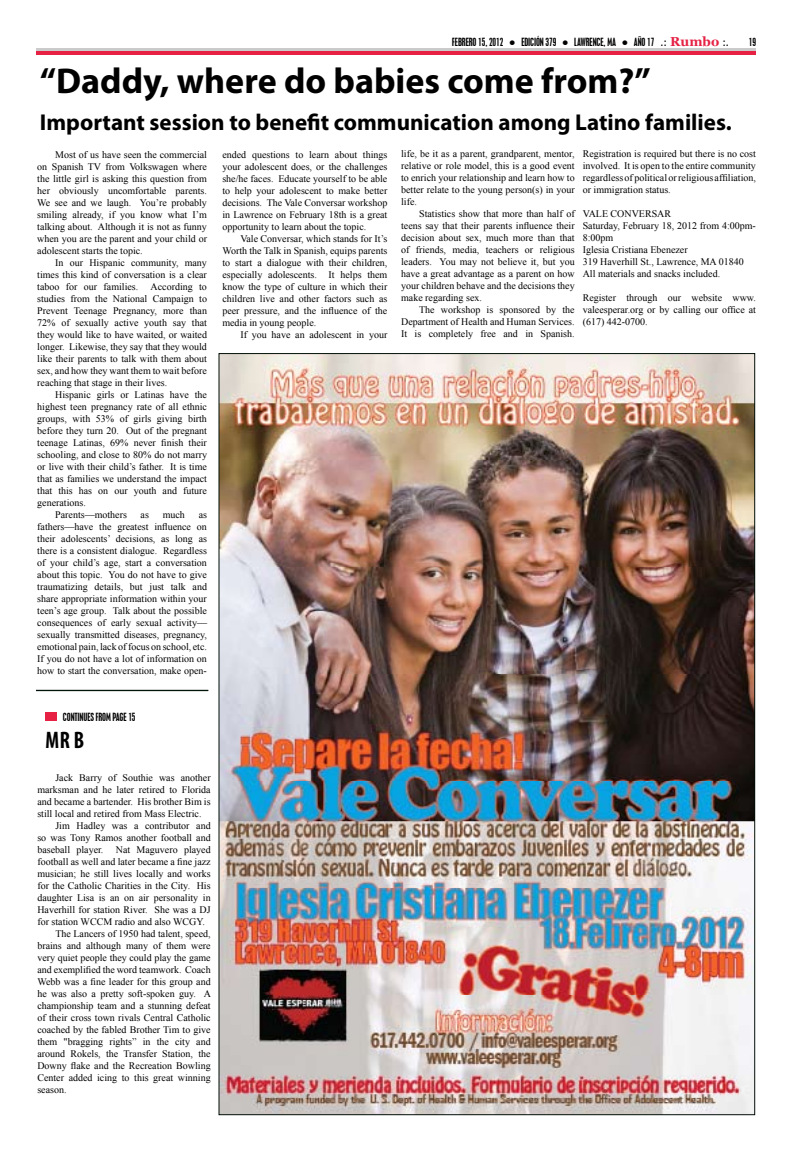
<style>
.page{position:relative;width:792px;height:1152px;background:#fff}
.page>*{position:absolute;margin:0;border:0;box-sizing:border-box;transform-origin:0 0}
.t1{font:700 36px "Myriad Pro";color:#000}
.t2{font:700 condensed 24px "Myriad Pro";color:#000;scale:.9 1}
.t3{font:700 23px "Myriad Pro";color:#000}
.t4{font:10px/12px "Times New Roman";color:#000;text-align:justify}
.t5{font:condensed 10px "Placard";color:#000}
.s1{font-family:"Tahoma";font-weight:700;font-stretch:normal}
.s2{font-family:"Tahoma";font-stretch:normal}
.s3{font-family:"Georgia";font-weight:700;font-stretch:normal;font-size:13px;color:#e62144}
</style>
<div class="page">
<div style="left:36px;top:50px;width:720px;height:5px;background:#e62144"></div>
<hr style="left:36px;top:48px;width:720px;height:2px;background:#cbcbcb">
<div style="left:45px;top:712px;width:12px;height:9px;background:#e62144"></div>
<img style="left:220px;top:355px;width:533px;height:758px">
<hr style="left:36px;top:690px;width:172px;height:1px;background:#000f06">
<p class="t5" style="left:452px;top:36px;width:278px">FEBRERO 15, 2012 <span class="s1">•</span> EDICIÓN 379 <span class="s1">•</span> LAWRENCE, MA <span class="s1">•</span> AÑO 17 <span class="s2">.:</span> <span class="s3">Rumbo</span> <span class="s2">:.</span></p>
<p class="t5" style="left:749px;top:36px;width:9px">19</p>
<h1 class="t1" style="left:40px;top:57px;width:613px">“Daddy, where do babies come from?”</h1>
<h3 class="t3" style="left:40px;top:107px;width:693px">Important session to benefit communication among Latino families.</h3>
<p class="t4" style="left:37px;top:148px;width:171px;text-indent:18px">Most of us have seen the commercial on Spanish TV from Volkswagen where the little girl is asking this question from her obviously uncomfortable parents.<br>We see and we laugh. You’re probably smiling already, if you know what I’m talking about. Although it is not as funny when you are the parent and your child or adolescent starts the topic.</p>
<p class="t4" style="left:37px;top:256px;width:171px;text-indent:18px">In our Hispanic community, many times this kind of conversation is a clear taboo for our families. According to studies from the National Campaign to Prevent Teenage Pregnancy, more than 72% of sexually active youth say that they would like to have waited, or waited longer. Likewise, they say that they would like their parents to talk with them about sex, and how they want them to wait before reaching that stage in their lives.</p>
<p class="t4" style="left:55px;top:388px;width:153px">Hispanic girls or Latinas have the</p>
<p class="t4" style="left:37px;top:400px;width:171px">highest teen pregnancy rate of all ethnic</p>
<p class="t4" style="left:37px;top:412px;width:171px">groups, with 53% of girls giving birth</p>
<p class="t4" style="left:37px;top:424px;width:171px">before they turn 20. Out of the pregnant</p>
<p class="t4" style="left:37px;top:436px;width:171px">teenage Latinas, 69% never finish their</p>
<p class="t4" style="left:37px;top:448px;width:171px">schooling, and close to 80% do not marry</p>
<p class="t4" style="left:37px;top:460px;width:171px">or live with their child’s father. It is time</p>
<p class="t4" style="left:37px;top:472px;width:171px">that as families we understand the impact</p>
<p class="t4" style="left:37px;top:484px;width:171px">that this has on our youth and future</p>
<p class="t4" style="left:37px;top:496px;width:50px">generations.</p>
<p class="t4" style="left:55px;top:508px;width:73px">Parents—mothers</p>
<p class="t4" style="left:141px;top:508px;width:10px">as</p>
<p class="t4" style="left:163px;top:508px;width:24px">much</p>
<p class="t4" style="left:37px;top:508px;width:171px;text-indent:161px">as fathers—have the greatest influence on their adolescents’ decisions, as long as there is a consistent dialogue. Regardless of your child’s age, start a conversation about this topic. You do not have to give traumatizing details, but just talk and share appropriate information within your teen’s age group. Talk about the possible consequences of early sexual activity— sexually transmitted diseases, pregnancy, emotional pain, lack of focus on school, etc.<br>If you do not have a lot of information on how to start the conversation, make open-</p>
<p class="t4" style="left:222px;top:148px;width:167px">ended questions to learn about things your adolescent does, or the challenges she/he faces. Educate yourself to be able to help your adolescent to make better decisions. The Vale Conversar workshop in Lawrence on February 18th is a great opportunity to learn about the topic.</p>
<p class="t4" style="left:222px;top:232px;width:167px;text-indent:18px">Vale Conversar, which stands for It’s Worth the Talk in Spanish, equips parents to start a dialogue with their children, especially adolescents. It helps them know the type of culture in which their children live and other factors such as peer pressure, and the influence of the media in young people.</p>
<p class="t4" style="left:240px;top:328px;width:148px">If you have an adolescent in your</p>
<p class="t4" style="left:583px;top:147px;width:175px">Registration is required but there is no cost involved. It is open to the entire community regardless of political or religious affiliation, or immigration status.</p>
<p class="t4" style="left:583px;top:207px;width:175px;text-align:left">VALE CONVERSAR<br>Saturday, February 18, 2012 from 4:00pm-<br>8:00pm<br>Iglesia Cristiana Ebenezer<br>319 Haverhill St., Lawrence, MA 01840<br>All materials and snacks included.</p>
<p class="t4" style="left:583px;top:291px;width:175px">Register through our website www. valeesperar.org or by calling our office at (617) 442-0700.</p>
<p class="t4" style="left:401px;top:148px;width:175px">life, be it as a parent, grandparent, mentor, relative or role model, this is a good event to enrich your relationship and learn how to better relate to the young person(s) in your life.</p>
<p class="t4" style="left:401px;top:208px;width:175px;text-indent:18px">Statistics show that more than half of teens say that their parents influence their decision about sex, much more than that of friends, media, teachers or religious leaders. You may not believe it, but you have a great advantage as a parent on how your children behave and the decisions they make regarding sex.</p>
<p class="t4" style="left:401px;top:304px;width:175px;text-indent:18px">The workshop is sponsored by the Department of Health and Human Services.<br>It is completely free and in Spanish.</p>
<p class="t5" style="left:63px;top:711px;width:74px">CONTINUES FROM PAGE 15</p>
<h2 class="t2" style="left:46px;top:725px;width:42px">mr b</h2>
<p class="t4" style="left:55px;top:771px;width:157px">Jack Barry of Southie was another</p>
<p class="t4" style="left:37px;top:783px;width:175px">marksman and he later retired to Florida</p>
<p class="t4" style="left:37px;top:795px;width:175px">and became a bartender. His brother Bim is</p>
<p class="t4" style="left:37px;top:807px;width:166px">still local and retired from Mass Electric.</p>
<p class="t4" style="left:55px;top:819px;width:157px">Jim Hadley was a contributor and</p>
<p class="t4" style="left:37px;top:831px;width:175px">so was Tony Ramos another football and</p>
<p class="t4" style="left:37px;top:843px;width:67px">baseball player.</p>
<p class="t4" style="left:116px;top:843px;width:96px">Nat Maguvero played</p>
<p class="t4" style="left:37px;top:855px;width:175px">football as well and later became a fine jazz</p>
<p class="t4" style="left:37px;top:867px;width:175px">musician; he still lives locally and works</p>
<p class="t4" style="left:37px;top:879px;width:175px">for the Catholic Charities in the City. His</p>
<p class="t4" style="left:37px;top:891px;width:175px">daughter Lisa is an on air personality in</p>
<p class="t4" style="left:37px;top:903px;width:175px">Haverhill for station River. She was a DJ</p>
<p class="t4" style="left:37px;top:915px;width:169px">for station WCCM radio and also WCGY.</p>
<p class="t4" style="left:55px;top:927px;width:157px">The Lancers of 1950 had talent, speed,</p>
<p class="t4" style="left:37px;top:939px;width:175px">brains and although many of them were</p>
<p class="t4" style="left:37px;top:951px;width:175px">very quiet people they could play the game</p>
<p class="t4" style="left:37px;top:963px;width:175px">and exemplified the word teamwork. Coach</p>
<p class="t4" style="left:37px;top:975px;width:175px">Webb was a fine leader for this group and</p>
<p class="t4" style="left:37px;top:987px;width:175px">he was also a pretty soft-spoken guy. A</p>
<p class="t4" style="left:37px;top:999px;width:175px">championship team and a stunning defeat</p>
<p class="t4" style="left:37px;top:1011px;width:175px">of their cross town rivals Central Catholic</p>
<p class="t4" style="left:37px;top:1023px;width:175px">coached by the fabled Brother Tim to give</p>
<p class="t4" style="left:37px;top:1035px;width:175px">them "bragging rights” in the city and</p>
<p class="t4" style="left:37px;top:1047px;width:175px">around Rokels, the Transfer Station, the</p>
<p class="t4" style="left:37px;top:1059px;width:175px">Downy flake and the Recreation Bowling</p>
<p class="t4" style="left:37px;top:1071px;width:175px">Center added icing to this great winning</p>
<p class="t4" style="left:37px;top:1083px;width:31px">season.</p>
</div>
